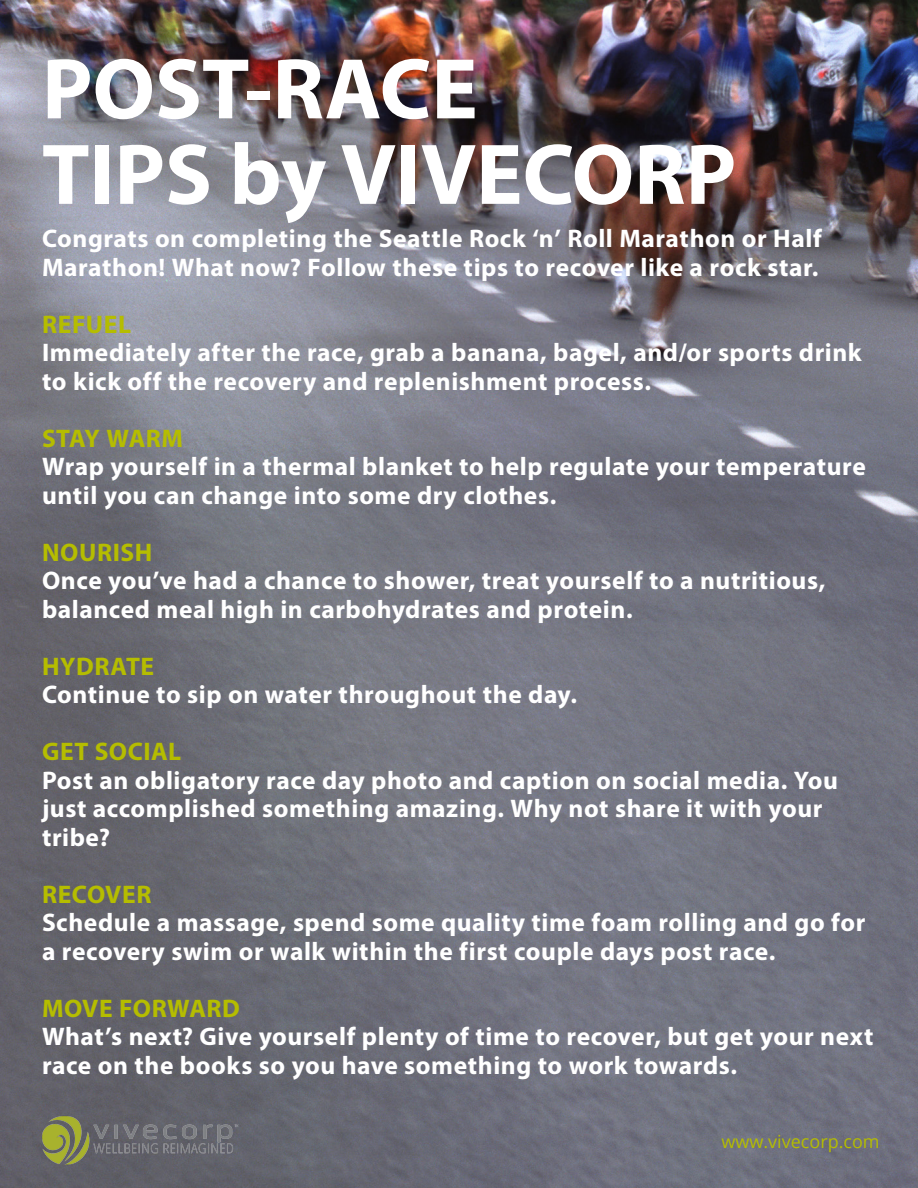
<style>
.page{position:relative;width:918px;height:1188px;background:#fff}
.page>*{position:absolute;margin:0;border:0;box-sizing:border-box;transform-origin:0 0}
.t1{font:700 87px "Myriad Pro";color:#fff}
.t2{font:700 25.5px/28.5px "Myriad Pro";letter-spacing:.02em;color:#fff}
.t3{font:700 25.5px "Myriad Pro";letter-spacing:.02em;color:#b5bd00}
.t4{font:700 25.5px "Myriad Pro";color:#b5bd00}
.t5{font:18px "Open Sans";color:#b5bd00}
</style>
<div class="page">
<img style="left:0;top:0;width:918px;height:1188px">
<img style="left:34px;top:1110px;width:212px;height:59px">
<p class="t1" style="left:42px;top:32px;width:437px">POST-RACE</p>
<p class="t1" style="left:42px;top:118px;width:696px">TIPS by VIVECORP</p>
<p class="t2" style="left:42px;top:224px;width:781px">Congrats on completing the Seattle Rock ‘n’ Roll Marathon or Half<br>Marathon! What now? Follow these tips to recover like a rock star.</p>
<p class="t3" style="left:42px;top:307px;width:91px">REFUEL</p>
<p class="t2" style="left:42px;top:338px;width:821px">Immediately after the race, grab a banana, bagel, and/or sports drink to kick off the recovery and replenishment process.</p>
<p class="t4" style="left:42px;top:421px;width:143px">STAY WARM</p>
<p class="t2" style="left:42px;top:452px;width:825px">Wrap yourself in a thermal blanket to help regulate your temperature until you can change into some dry clothes.</p>
<p class="t3" style="left:42px;top:535px;width:112px">NOURISH</p>
<p class="t2" style="left:42px;top:566px;width:785px">Once you’ve had a chance to shower, treat yourself to a nutritious, balanced meal high in carbohydrates and protein.</p>
<p class="t3" style="left:42px;top:649px;width:114px">HYDRATE</p>
<p class="t2" style="left:42px;top:680px;width:536px">Continue to sip on water throughout the day.</p>
<p class="t3" style="left:42px;top:735px;width:141px">GET SOCIAL</p>
<p class="t2" style="left:42px;top:765px;width:798px">Post an obligatory race day photo and caption on social media. You just accomplished something amazing. Why not share it with your tribe?</p>
<p class="t3" style="left:42px;top:877px;width:111px">RECOVER</p>
<p class="t2" style="left:42px;top:908px;width:825px">Schedule a massage, spend some quality time foam rolling and go for a recovery swim or walk within the first couple days post race.</p>
<p class="t3" style="left:42px;top:991px;width:200px">MOVE FORWARD</p>
<p class="t2" style="left:42px;top:1022px;width:833px">What’s next? Give yourself plenty of time to recover, but get your next race on the books so you have something to work towards.</p>
<p class="t5" style="left:721px;top:1129px;width:160px">www.vivecorp.com</p>
</div>
